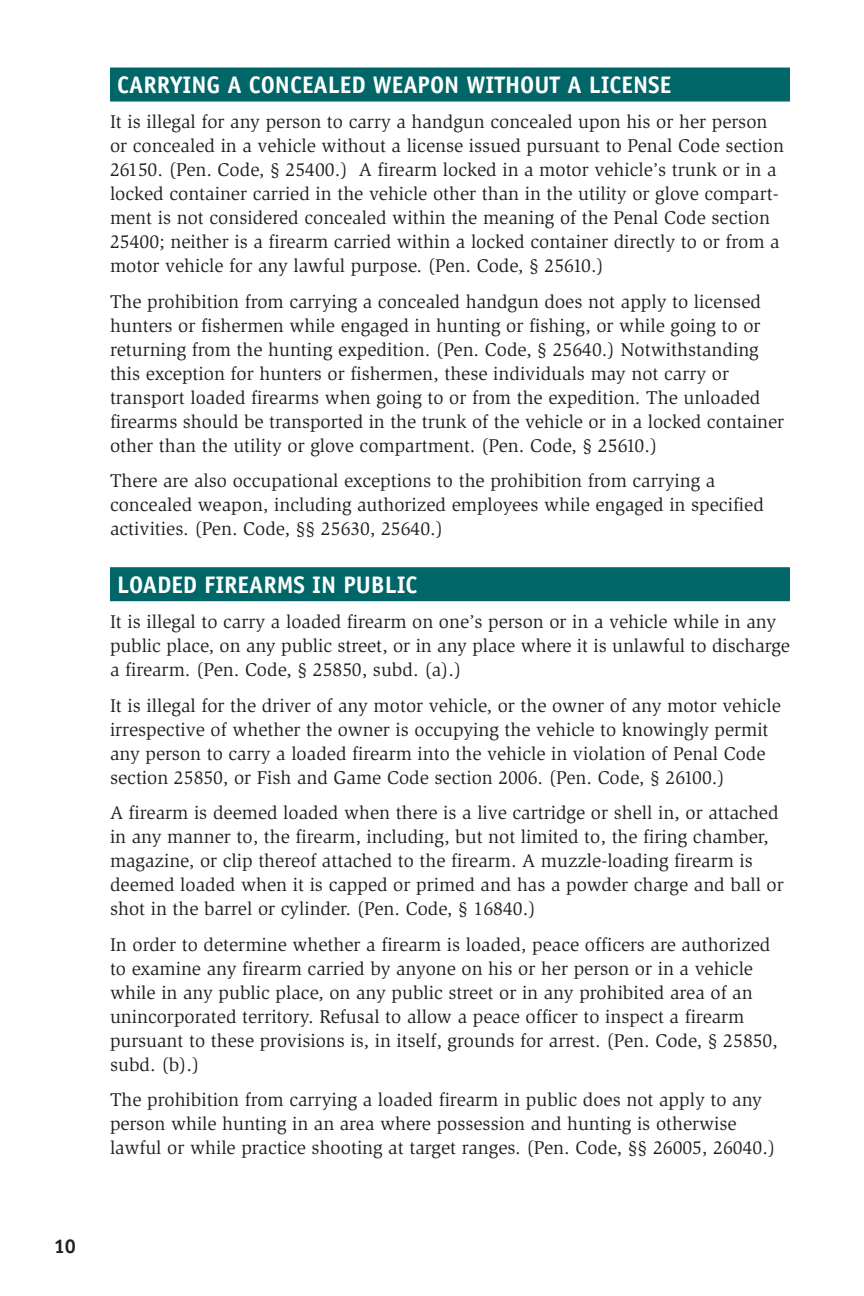
<style>
.page{position:relative;width:864px;height:1296px;background:#fff}
.page>*{position:absolute;margin:0;border:0;box-sizing:border-box;transform-origin:0 0}
.t1{font:700 24px "Officina Sans";color:#fff}
.t2{font:700 20px "Officina Sans";color:#231f20}
.t3{font:19px/24px "Slimbach";color:#231f20}
</style>
<div class="page">
<div style="left:110px;top:68px;width:680px;height:34px;background:#006667"></div>
<div style="left:110px;top:567px;width:680px;height:34px;background:#006667"></div>
<p class="t2" style="left:54px;top:1234px;width:24px">10</p>
<h3 class="t1" style="left:117px;top:70px;width:556px">CARRYING A CONCEALED WEAPON WITHOUT A LICENSE</h3>
<p class="t3" style="left:110px;top:110px;width:675px">It is illegal for any person to carry a handgun concealed upon his or her person or concealed in a vehicle without a license issued pursuant to Penal Code section 26150 . (Pen . Code, § 25400 .) A firearm locked in a motor vehicle’s trunk or in a locked container carried in the vehicle other than in the utility or glove compart&shy;ment is not considered concealed within the meaning of the Penal Code section 25400; neither is a firearm carried within a locked container directly to or from a motor vehicle for any lawful purpose . (Pen . Code, § 25610 .)</p>
<p class="t3" style="left:110px;top:290px;width:676px">The prohibition from carrying a concealed handgun does not apply to licensed hunters or fishermen while engaged in hunting or fishing, or while going to or returning from the hunting expedition . (Pen . Code, § 25640 .) Notwithstanding this exception for hunters or fishermen, these individuals may not carry or transport loaded firearms when going to or from the expedition . The unloaded firearms should be transported in the trunk of the vehicle or in a locked container other than the utility or glove compartment . (Pen . Code, § 25610 .)</p>
<p class="t3" style="left:110px;top:469px;width:655px">There are also occupational exceptions to the prohibition from carrying a concealed weapon, including authorized employees while engaged in specified activities . (Pen . Code, §§ 25630, 25640 .)</p>
<h3 class="t1" style="left:117px;top:569px;width:302px">LOADED FIREARMS IN PUBLIC</h3>
<p class="t3" style="left:110px;top:610px;width:681px">It is illegal to carry a loaded firearm on one’s person or in a vehicle while in any public place, on any public street, or in any place where it is unlawful to discharge a firearm . (Pen . Code, § 25850, subd . (a) .)</p>
<p class="t3" style="left:110px;top:693px;width:672px">It is illegal for the driver of any motor vehicle, or the owner of any motor vehicle irrespective of whether the owner is occupying the vehicle to knowingly permit any person to carry a loaded firearm into the vehicle in violation of Penal Code section 25850, or Fish and Game Code section 2006 . (Pen . Code, § 26100 .)</p>
<p class="t3" style="left:110px;top:801px;width:675px">A firearm is deemed loaded when there is a live cartridge or shell in, or attached in any manner to, the firearm, including, but not limited to, the firing chamber, magazine, or clip thereof attached to the firearm . A muzzle-loading firearm is deemed loaded when it is capped or primed and has a powder charge and ball or shot in the barrel or cylinder . (Pen . Code, § 16840 .)</p>
<p class="t3" style="left:110px;top:932px;width:669px">In order to determine whether a firearm is loaded, peace officers are authorized to examine any firearm carried by anyone on his or her person or in a vehicle while in any public place, on any public street or in any prohibited area of an unincorporated territory . Refusal to allow a peace officer to inspect a firearm pursuant to these provisions is, in itself, grounds for arrest . (Pen . Code, § 25850, subd . (b) .)</p>
<p class="t3" style="left:110px;top:1088px;width:667px">The prohibition from carrying a loaded firearm in public does not apply to any person while hunting in an area where possession and hunting is otherwise lawful or while practice shooting at target ranges . (Pen . Code, §§ 26005, 26040 .)</p>
</div>
